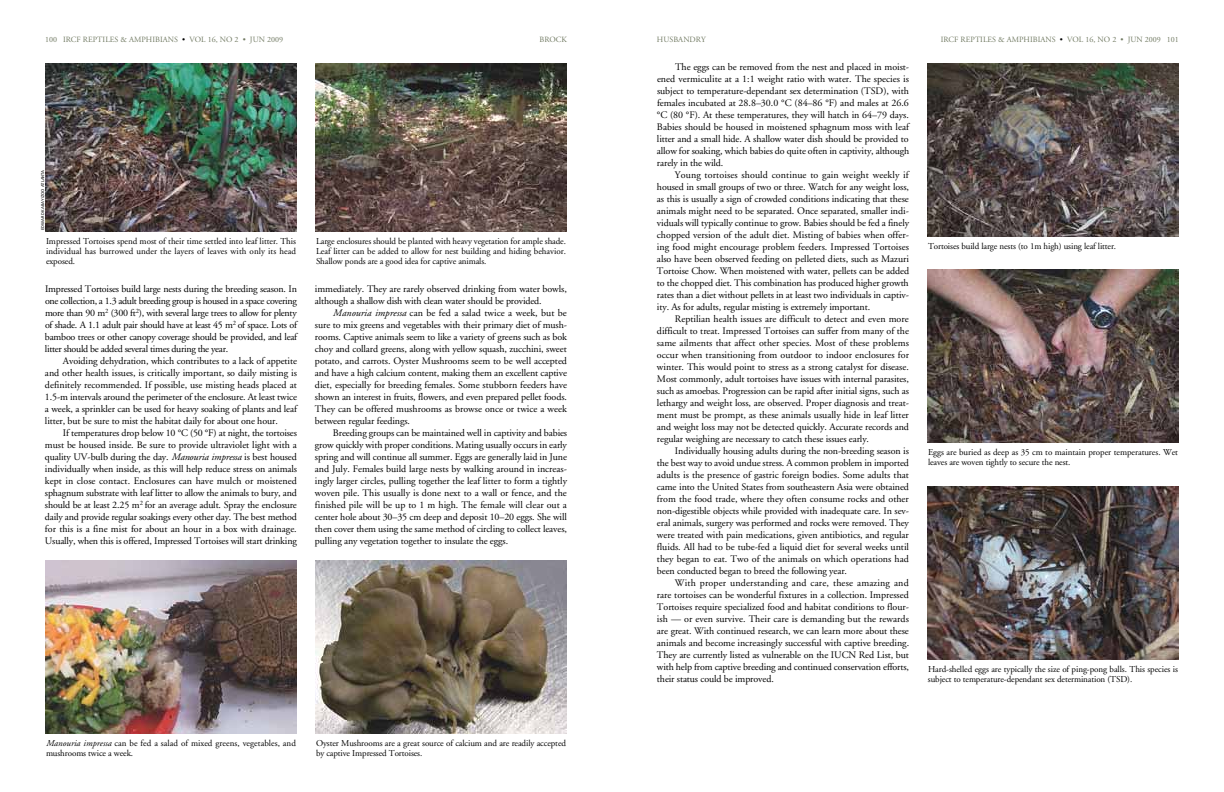
<style>
.page{position:relative;width:1224px;height:792px;background:#fff}
.page>*{position:absolute;margin:0;border:0;box-sizing:border-box;transform-origin:0 0}
.t1{font:10px/12px "Adobe Garamond";letter-spacing:-.01em;color:#000;text-align:justify}
.t2{font:9px/10px "Adobe Garamond";letter-spacing:-.005em;color:#000}
.t3{font:8px "Adobe Garamond";letter-spacing:.005em;color:#717a62}
.t4{font:4px "Frutiger";letter-spacing:-.005em;color:#000}
.s1{color:#000}
.s2{font-style:italic}
</style>
<div class="page">
<img style="left:45px;top:63px;width:252px;height:169px">
<img style="left:315px;top:63px;width:252px;height:169px">
<img style="left:315px;top:560px;width:252px;height:174px">
<img style="left:45px;top:560px;width:252px;height:174px">
<img style="left:927px;top:63px;width:252px;height:174px">
<img style="left:927px;top:269px;width:252px;height:174px">
<img style="left:927px;top:486px;width:252px;height:174px">
<p class="t3" style="left:45px;top:35px;width:240px">100 IRCF Reptiles &amp; Amphibians <span class="s1">•</span> Vol 16, No 2 • Jun 2009</p>
<p class="t3" style="left:540px;top:35px;width:23px">brock</p>
<p class="t3" style="left:657px;top:35px;width:28px">husbandry</p>
<p class="t3" style="left:941px;top:35px;width:240px">IRCF Reptiles &amp; Amphibians <span class="s1">•</span> Vol 16, No 2 • Jun 2009 101</p>
<p class="t1" style="left:657px;top:61px;width:254px">The eggs can be removed from the nest and placed in moist&shy;ened vermiculite at a 1:1 weight ratio with water. The species is subject to temperature-dependant sex determination (TS D), with females incubated at 28.8–30.0 °C (84–86 °F) and males at 26.6 °C (80 °F). At these temperatures, they will hatch in 64–79 days.<br>Babies should be housed in moistened sphagnum moss with leaf litter and a small hide. A shallow water dish should be provided to allow for soaking, which babies do quite often in captivity, although rarely in the wild.</p>
<p class="t1" style="left:657px;top:169px;width:254px;text-indent:18px">Young tortoises should continue to gain weight weekly if housed in small groups of two or three. Watch for any weight loss, as this is usually a sign of crowded conditions indicating that these animals might need to be separated. Once separated, smaller indi&shy;viduals will typically continue to grow. Babies should be fed a finely chopped version of the adult diet. Misting of babies when offer&shy;ing food might encourage problem feeders. Impressed Tortoises also have been observed feeding on pelleted diets, such as Mazuri Tortoise Chow. When moistened with water, pellets can be added to the chopped diet. This combination has produced higher growth rates than a diet without pellets in at least two individuals in captiv&shy;ity. As for adults, regular misting is extremely important.</p>
<p class="t1" style="left:657px;top:313px;width:254px;text-indent:18px">Reptilian health issues are difficult to detect and even more difficult to treat. Impressed Tortoises can suffer from many of the same ailments that affect other species. Most of these problems occur when transitioning from outdoor to indoor enclosures for winter. This would point to stress as a strong catalyst for disease.<br>Most commonly, adult tortoises have issues with internal parasites, such as amoebas. Progression can be rapid after initial signs, such as lethargy and weight loss, are observed. Proper diagnosis and treat&shy;ment must be prompt, as these animals usually hide in leaf litter and weight loss may not be detected quickly. Accurate records and regular weighing are necessary to catch these issues early.</p>
<p class="t1" style="left:657px;top:445px;width:254px;text-indent:18px">Individually housing adults during the non-breeding season is the best way to avoid undue stress. A common problem in imported adults is the presence of gastric foreign bodies. Some adults that came into the United States from southeastern Asia were obtained from the food trade, where they often consume rocks and other non-digestible objects while provided with inadequate care. In sev&shy;eral animals, surgery was performed and rocks were removed. They were treated with pain medications, given antibiotics, and regular fluids. All had to be tube-fed a liquid diet for several weeks until they began to eat. Two of the animals on which operations had been conducted began to breed the following year.</p>
<p class="t1" style="left:657px;top:577px;width:254px;text-indent:18px">With proper understanding and care, these amazing and rare tortoises can be wonderful fixtures in a collection. Impressed Tortoises require specialized food and habitat conditions to flour&shy;ish — or even survive. Their care is demanding but the rewards are great. With continued research, we can learn more about these animals and become increasingly successful with captive breeding.<br>They are currently listed as vulnerable on the IUCN Red List, but with help from captive breeding and continued conservation efforts, their status could be improved.</p>
<p class="t4" style="left:40px;top:230px;width:62px;rotate:-90deg">E dward Kabay/Zoo Atlanta</p>
<p class="t2" style="left:46px;top:236px;width:252px;text-align:justify">Impressed Tortoises spend most of their time settled into leaf litter. This individual has burrowed under the layers of leaves with only its head exposed.</p>
<p class="t2" style="left:316px;top:236px;width:252px;text-align:justify">Large enclosures should be planted with heavy vegetation for ample shade.<br>Leaf litter can be added to allow for nest building and hiding behavior.<br>Shallow ponds are a good idea for captive animals.</p>
<p class="t2" style="left:928px;top:241px;width:190px">Tortoises build large nests (to 1m high) using leaf litter.</p>
<p class="t1" style="left:45px;top:283px;width:254px">Impressed Tortoises build large nests during the breeding season. In one collection, a 1.3 adult breeding group is housed in a space covering more than 90 m<sup>2</sup> (300 ft<sup>2</sup>), with several large trees to allow for plenty of shade. A 1.1 adult pair should have at least 45 m<sup>2</sup> of space. Lots of bamboo trees or other canopy coverage should be provided, and leaf litter should be added several times during the year.</p>
<p class="t1" style="left:45px;top:355px;width:254px;text-indent:18px">Avoiding dehydration, which contributes to a lack of appetite and other health issues, is critically important, so daily misting is definitely recommended. If possible, use misting heads placed at 1.5-m intervals around the perimeter of the enclosure. At least twice a week, a sprinkler can be used for heavy soaking of plants and leaf litter, but be sure to mist the habitat daily for about one hour.</p>
<p class="t1" style="left:45px;top:427px;width:254px;text-indent:18px">If temperatures drop below 10 °C (50 °F) at night, the tortoises must be housed inside. Be sure to provide ultraviolet light with a quality UV-bulb during the day. <span class="s2">Manouria impressa</span> is best housed individually when inside, as this will help reduce stress on animals kept in close contact. Enclosures can have mulch or moistened sphagnum substrate with leaf litter to allow the animals to bury, and should be at least 2.25 m<sup>2</sup> for an average adult. Spray the enclosure daily and provide regular soakings every other day. The best method for this is a fine mist for about an hour in a box with drainage.<br>Usually, when this is offered, Impressed Tortoises will start drinking</p>
<p class="t1" style="left:315px;top:283px;width:253px">immediately. They are rarely observed drinking from water bowls, although a shallow dish with clean water should be provided.</p>
<p class="t1" style="left:315px;top:307px;width:254px;text-align:left;text-indent:18px"><span class="s2">Manouria impressa</span> can be fed a salad twice a week, but be sure to mix greens and vegetables with their primary diet of mush&shy;rooms. Captive animals seem to like a variety of greens such as bok choy and collard greens, along with yellow squash, zucchini, sweet potato, and carrots. Oyster Mushrooms seem to be well accepted and have a high calcium content, making them an excellent captive diet, especially for breeding females. Some stubborn feeders have shown an interest in fruits, flowers, and even prepared pellet foods.<br>They can be offered mushrooms as browse once or twice a week between regular feedings.<br>B reeding groups can be maintained well in captivity and babies grow quickly with proper conditions. Mating usually occurs in early spring and will continue all summer. Eggs are generally laid in June and July. Females build large nests by walking around in increas&shy;ingly larger circles, pulling together the leaf litter to form a tightly woven pile. This usually is done next to a wall or fence, and the finished pile will be up to 1 m high. The female will clear out a center hole about 30–35 cm deep and deposit 10–20 eggs. She will then cover them using the same method of circling to collect leaves, pulling any vegetation together to insulate the eggs.</p>
<p class="t2" style="left:928px;top:447px;width:252px">Eggs are buried as deep as 35 cm to maintain proper temperatures. Wet leaves are woven tightly to secure the nest.</p>
<p class="t2" style="left:928px;top:664px;width:251px">Hard-shelled eggs are typically the size of ping-pong balls. This species is subject to temperature-dependant sex determination (TS D).</p>
<p class="t2" style="left:46px;top:738px;width:251px"><span class="s2">Manouria impressa</span> can be fed a salad of mixed greens, vegetables, and mushrooms twice a week.</p>
<p class="t2" style="left:316px;top:738px;width:252px">Oyster Mushrooms are a great source of calcium and are readily accepted by captive Impressed Tortoises.</p>
</div>
